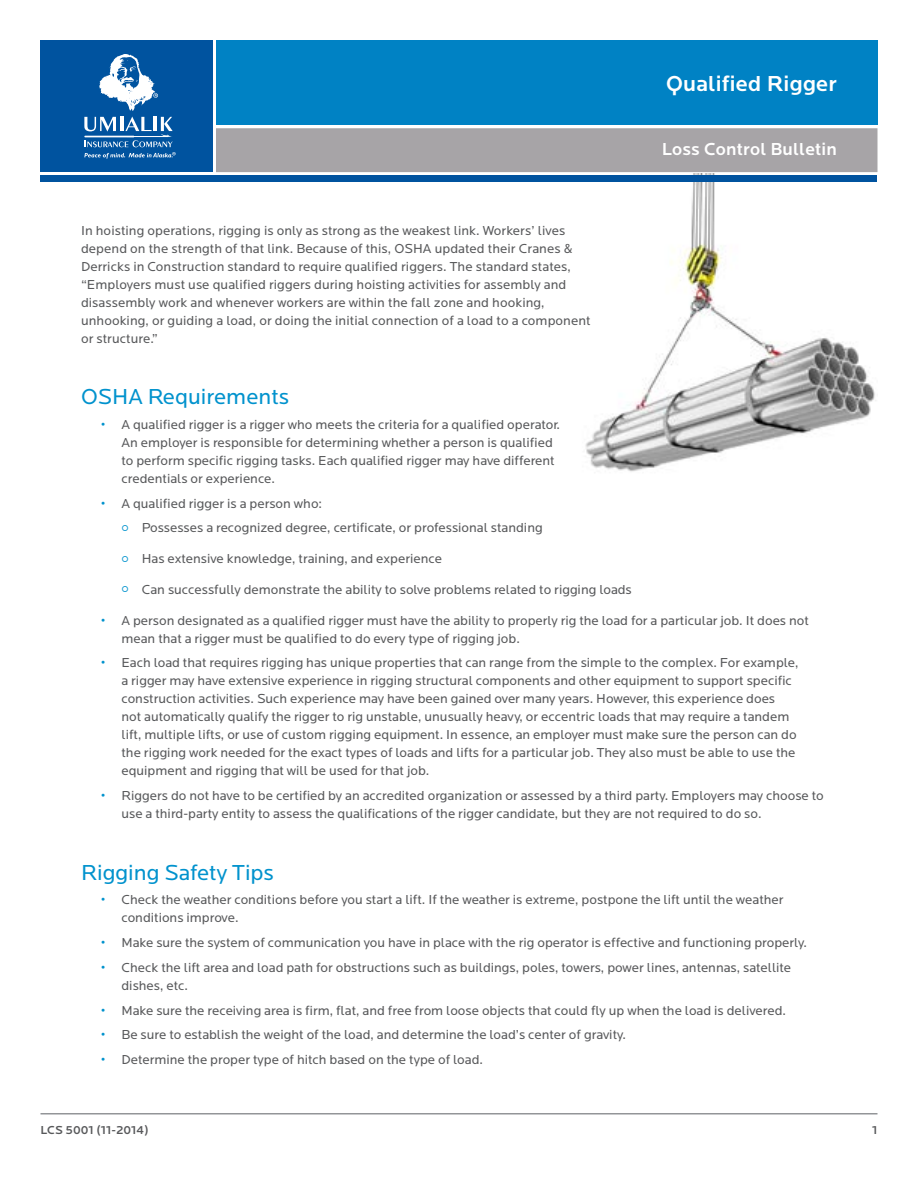
<style>
.page{position:relative;width:918px;height:1188px;background:#fff}
.page>*{position:absolute;margin:0;border:0;box-sizing:border-box;transform-origin:0 0}
.t1{font:22.5px "Locator";color:#0092cd}
.t2{font:500 22.5px "Locator";letter-spacing:.01em;color:#fff}
.t3{font:500 18px "Locator";letter-spacing:.01em;color:#fff}
.t4{font:13.5px/18px "Locator";color:#58595b}
.t5{font:500 12px "Locator";letter-spacing:.005em;color:#58595b}
.s1{font-weight:700;color:#0092cd}
</style>
<div class="page">
<hr style="left:40px;top:1113px;width:838px;height:1px;background:#939598">
<img style="left:570px;top:174px;width:307px;height:298px">
<div style="left:216px;top:128px;width:662px;height:44px;background:#a7a4a7"></div>
<div style="left:40px;top:176px;width:838px;height:6px;background:#00539f"></div>
<div style="left:216px;top:40px;width:662px;height:85px;background:#0082c4"></div>
<div style="left:40px;top:40px;width:173px;height:132px;background:#00539f"></div>
<svg style="left:99px;top:54px;width:59px;height:57px"></svg>
<svg style="left:84px;top:117px;width:92px;height:42px"></svg>
<h1 class="t2" style="left:666px;top:71px;width:172px">Qualified Rigger</h1>
<p class="t4" style="left:81px;top:221px;width:511px">In hoisting operations, rigging is only as strong as the weakest link. Workers’ lives depend on the strength of that link. Because of this, OSHA updated their Cranes &amp; Derricks in Construction standard to require qualified riggers. The standard states, “Employers must use qualified riggers during hoisting activities for assembly and disassembly work and whenever workers are within the fall zone and hooking, unhooking, or guiding a load, or doing the initial connection of a load to a component or structure.”</p>
<h2 class="t3" style="left:662px;top:139px;width:177px">Loss Control Bulletin</h2>
<h1 class="t1" style="left:81px;top:384px;width:210px">OSHA Requirements</h1>
<p class="t4" style="left:122px;top:416px;width:440px;text-indent:-20px"><span class="s1">•</span> A qualified rigger is a rigger who meets the criteria for a qualified operator.<br>An employer is responsible for determining whether a person is qualified to perform specific rigging tasks. Each qualified rigger may have different credentials or experience.</p>
<p class="t4" style="left:142px;top:491px;width:402px;line-height:24.8px;text-indent:-40px"><span class="s1">•</span> A qualified rigger is a person who:<br>Possesses a recognized degree, certificate, or professional standing</p>
<p class="t4" style="left:142px;top:550px;width:302px">Has extensive knowledge, training, and experience</p>
<p class="t4" style="left:142px;top:581px;width:492px">Can successfully demonstrate the ability to solve problems related to rigging loads</p>
<p class="t4" style="left:122px;top:611px;width:689px;text-indent:-20px"><span class="s1">•</span> A person designated as a qualified rigger must have the ability to properly rig the load for a particular job. It does not mean that a rigger must be qualified to do every type of rigging job.</p>
<p class="t4" style="left:122px;top:654px;width:679px;text-indent:-20px"><span class="s1">•</span> Each load that requires rigging has unique properties that can range from the simple to the complex. For example, a rigger may have extensive experience in rigging structural components and other equipment to support specific construction activities. Such experience may have been gained over many years. However, this experience does<br>not automatically qualify the rigger to rig unstable, unusually heavy, or eccentric loads that may require a tandem lift, multiple lifts, or use of custom rigging equipment. In essence, an employer must make sure the person can do the rigging work needed for the exact types of loads and lifts for a particular job. They also must be able to use the equipment and rigging that will be used for that job.</p>
<p class="t4" style="left:122px;top:787px;width:704px;text-indent:-20px"><span class="s1">•</span> Riggers do not have to be certified by an accredited organization or assessed by a third party. Employers may choose to use a third-party entity to assess the qualifications of the rigger candidate, but they are not required to do so.</p>
<h1 class="t1" style="left:81px;top:860px;width:195px">Rigging Safety Tips</h1>
<p class="t4" style="left:122px;top:891px;width:664px;text-indent:-20px"><span class="s1">•</span> Check the weather conditions before you start a lift. If the weather is extreme, postpone the lift until the weather conditions improve.</p>
<p class="t4" style="left:101px;top:934px;width:707px"><span class="s1">•</span> Make sure the system of communication you have in place with the rig operator is effective and functioning properly.</p>
<p class="t4" style="left:122px;top:959px;width:671px;text-indent:-20px"><span class="s1">•</span> Check the lift area and load path for obstructions such as buildings, poles, towers, power lines, antennas, satellite dishes, etc.</p>
<p class="t4" style="left:101px;top:1001px;width:686px"><span class="s1">•</span> Make sure the receiving area is firm, flat, and free from loose objects that could fly up when the load is delivered.</p>
<p class="t4" style="left:101px;top:1026px;width:526px"><span class="s1">•</span> Be sure to establish the weight of the load, and determine the load’s center of gravity.</p>
<p class="t4" style="left:101px;top:1051px;width:383px"><span class="s1">•</span> Determine the proper type of hitch based on the type of load.</p>
<p class="t5" style="left:40px;top:1123px;width:110px">LCS 5001 (11-2014)</p>
<p class="t5" style="left:872px;top:1123px;width:7px">1</p>
</div>
